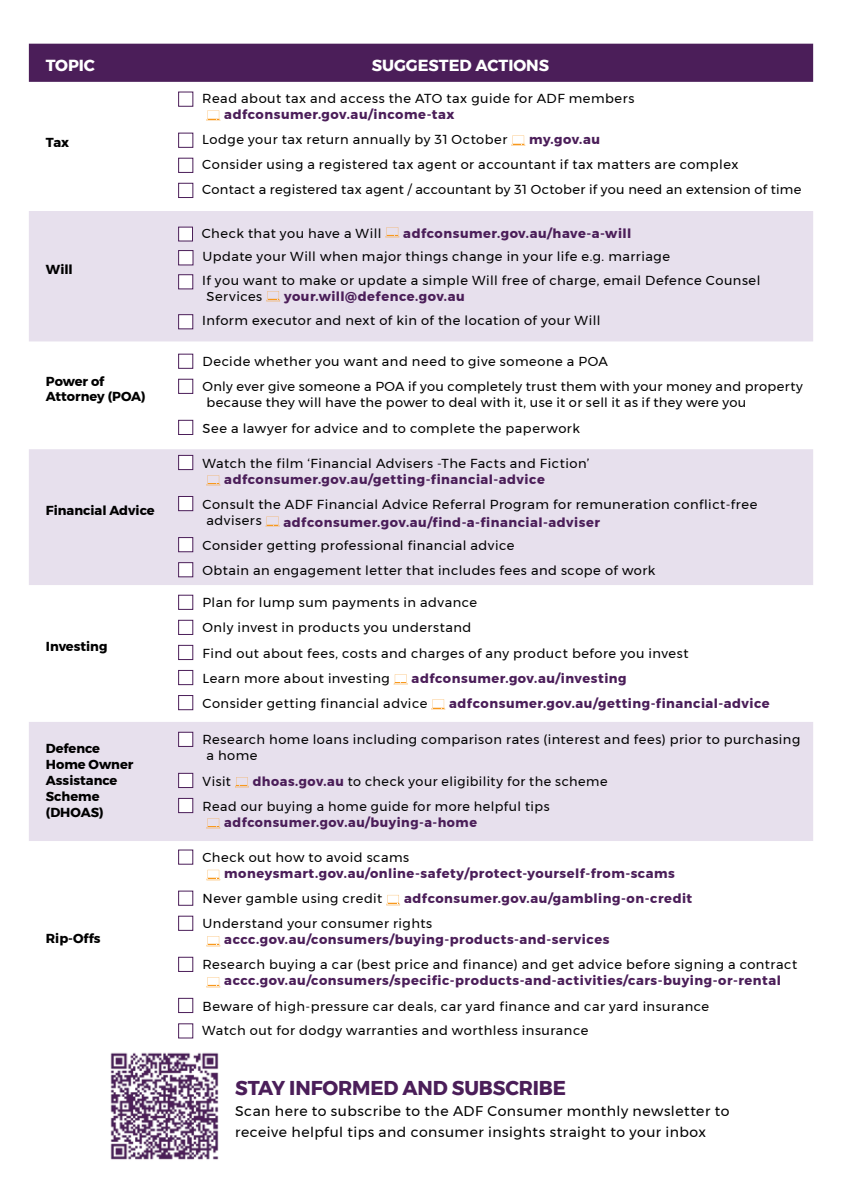
<style>
.page{position:relative;width:842px;height:1191px;background:#fff}
.page>*{position:absolute;margin:0;border:0;box-sizing:border-box;transform-origin:0 0}
.t1{font:700 20px "Montserrat";letter-spacing:-.005em;color:#4b1e59}
.t2{font:700 16px "Montserrat";color:#fff}
.t3{font:14px/21px "Montserrat";letter-spacing:.035em;color:#000}
.t4{font:13px/25px "Montserrat";letter-spacing:.035em;color:#000}
.t5{font:700 13px "Montserrat";letter-spacing:.04em;color:#4b1e59}
.t6{font:700 13px/16px "Montserrat";color:#000}
.s1{font-weight:700;color:#4b1e59}
</style>
<div class="page">
<div style="left:29px;top:44px;width:784px;height:38px;background:#4b1e59"></div>
<svg style="left:29px;top:211px;width:784px;height:630px;fill:#e7e0ed"></svg>
<div style="left:178px;top:91px;width:15px;height:16px;background:#fff;border:1px solid #4b1e59"></div>
<svg style="left:206px;top:110px;width:14px;height:11px"></svg>
<div style="left:178px;top:133px;width:15px;height:15px;background:#fff;border:1px solid #4b1e59"></div>
<svg style="left:511px;top:135px;width:14px;height:11px"></svg>
<div style="left:178px;top:158px;width:15px;height:15px;background:#fff;border:1px solid #4b1e59"></div>
<div style="left:178px;top:183px;width:15px;height:15px;background:#fff;border:1px solid #4b1e59"></div>
<div style="left:178px;top:227px;width:15px;height:14px;background:#fff;border:1px solid #4b1e59"></div>
<svg style="left:385px;top:227px;width:14px;height:10px"></svg>
<div style="left:178px;top:250px;width:15px;height:15px;background:#fff;border:1px solid #4b1e59"></div>
<div style="left:178px;top:274px;width:15px;height:15px;background:#fff;border:1px solid #4b1e59"></div>
<svg style="left:266px;top:291px;width:14px;height:10px"></svg>
<div style="left:178px;top:314px;width:15px;height:15px;background:#fff;border:1px solid #4b1e59"></div>
<div style="left:178px;top:354px;width:15px;height:15px;background:#fff;border:1px solid #4b1e59"></div>
<div style="left:178px;top:379px;width:15px;height:15px;background:#fff;border:1px solid #4b1e59"></div>
<div style="left:178px;top:420px;width:15px;height:15px;background:#fff;border:1px solid #4b1e59"></div>
<div style="left:178px;top:455px;width:15px;height:15px;background:#fff;border:1px solid #4b1e59"></div>
<svg style="left:206px;top:475px;width:14px;height:10px"></svg>
<div style="left:178px;top:496px;width:15px;height:15px;background:#fff;border:1px solid #4b1e59"></div>
<svg style="left:266px;top:516px;width:13px;height:10px"></svg>
<div style="left:178px;top:537px;width:15px;height:15px;background:#fff;border:1px solid #4b1e59"></div>
<div style="left:178px;top:562px;width:15px;height:15px;background:#fff;border:1px solid #4b1e59"></div>
<div style="left:178px;top:594px;width:15px;height:16px;background:#fff;border:1px solid #4b1e59"></div>
<div style="left:178px;top:620px;width:15px;height:15px;background:#fff;border:1px solid #4b1e59"></div>
<div style="left:178px;top:645px;width:15px;height:15px;background:#fff;border:1px solid #4b1e59"></div>
<div style="left:178px;top:670px;width:15px;height:15px;background:#fff;border:1px solid #4b1e59"></div>
<svg style="left:394px;top:674px;width:13px;height:10px"></svg>
<div style="left:178px;top:695px;width:15px;height:15px;background:#fff;border:1px solid #4b1e59"></div>
<svg style="left:431px;top:699px;width:14px;height:10px"></svg>
<div style="left:178px;top:731px;width:15px;height:16px;background:#fff;border:1px solid #4b1e59"></div>
<div style="left:178px;top:773px;width:15px;height:15px;background:#fff;border:1px solid #4b1e59"></div>
<svg style="left:235px;top:777px;width:14px;height:10px"></svg>
<div style="left:178px;top:798px;width:15px;height:15px;background:#fff;border:1px solid #4b1e59"></div>
<svg style="left:206px;top:818px;width:14px;height:10px"></svg>
<div style="left:178px;top:849px;width:15px;height:15px;background:#fff;border:1px solid #4b1e59"></div>
<svg style="left:206px;top:870px;width:14px;height:10px"></svg>
<div style="left:178px;top:890px;width:15px;height:15px;background:#fff;border:1px solid #4b1e59"></div>
<svg style="left:386px;top:895px;width:14px;height:10px"></svg>
<div style="left:178px;top:915px;width:15px;height:16px;background:#fff;border:1px solid #4b1e59"></div>
<svg style="left:206px;top:936px;width:14px;height:10px"></svg>
<div style="left:178px;top:956px;width:15px;height:16px;background:#fff;border:1px solid #4b1e59"></div>
<svg style="left:206px;top:977px;width:14px;height:10px"></svg>
<div style="left:178px;top:997px;width:15px;height:16px;background:#fff;border:1px solid #4b1e59"></div>
<div style="left:178px;top:1023px;width:15px;height:15px;background:#fff;border:1px solid #4b1e59"></div>
<img style="left:110px;top:1052px;width:109px;height:108px">
<p class="t2" style="left:46px;top:52px;width:51px">TOPIC</p>
<p class="t2" style="left:372px;top:52px;width:179px">SUGGESTED ACTIONS</p>
<p class="t6" style="left:46px;top:134px;width:25px">Tax</p>
<p class="t6" style="left:46px;top:261px;width:28px">Will</p>
<p class="t6" style="left:46px;top:373px;width:101px;line-height:15px">Power of<br>Attorney (POA)</p>
<p class="t6" style="left:46px;top:502px;width:110px">Financial Advice</p>
<p class="t6" style="left:46px;top:638px;width:63px">Investing</p>
<p class="t4" style="left:202px;top:85px;width:434px">Read about tax and access the ATO tax guide for ADF members</p>
<p class="t5" style="left:224px;top:104px;width:232px">adfconsumer.gov.au/income-tax</p>
<p class="t4" style="left:202px;top:127px;width:307px">Lodge your tax return annually by 31 October</p>
<p class="t5" style="left:529px;top:129px;width:72px">my.gov.au</p>
<p class="t4" style="left:202px;top:152px;width:601px">Consider using a registered tax agent or accountant if tax matters are complex<br>Contact a registered tax agent / accountant by 31 October if you need an extension of time</p>
<p class="t4" style="left:202px;top:220px;width:181px">Check that you have a Will</p>
<p class="t5" style="left:403px;top:222px;width:230px">adfconsumer.gov.au/have-a-will</p>
<p class="t4" style="left:202px;top:245px;width:560px;line-height:24px">Update your Will when major things change in your life e.g. marriage<br>If you want to make or update a simple Will free of charge, email Defence Counsel</p>
<p class="t4" style="left:206px;top:284px;width:57px">Services</p>
<p class="t5" style="left:284px;top:286px;width:182px">your.will@defence.gov.au</p>
<p class="t4" style="left:202px;top:308px;width:400px">Inform executor and next of kin of the location of your Will</p>
<p class="t4" style="left:202px;top:349px;width:602px">Decide whether you want and need to give someone a POA<br>Only ever give someone a POA if you completely trust them with your money and property</p>
<p class="t4" style="left:202px;top:390px;width:545px;text-indent:4px">because they will have the power to deal with it, use it or sell it as if they were you<br>See a lawyer for advice and to complete the paperwork</p>
<p class="t4" style="left:202px;top:450px;width:389px">Watch the film ‘Financial Advisers -The Facts and Fiction’</p>
<p class="t5" style="left:224px;top:468px;width:322px">adfconsumer.gov.au/getting-financial-advice</p>
<p class="t4" style="left:206px;top:496px;width:552px;line-height:16px;text-indent:-4px">Consult the ADF Financial Advice Referral Program for remuneration conflict-free advisers</p>
<p class="t5" style="left:283px;top:511px;width:318px">adfconsumer.gov.au/find-a-financial-adviser</p>
<p class="t4" style="left:202px;top:532px;width:454px">Consider getting professional financial advice<br>Obtain an engagement letter that includes fees and scope of work</p>
<p class="t4" style="left:202px;top:590px;width:487px">Plan for lump sum payments in advance<br>Only invest in products you understand<br>Find out about fees, costs and charges of any product before you invest Learn more about investing</p>
<p class="t5" style="left:412px;top:667px;width:217px">adfconsumer.gov.au/investing</p>
<p class="t4" style="left:202px;top:690px;width:226px">Consider getting financial advice</p>
<p class="t5" style="left:449px;top:692px;width:322px">adfconsumer.gov.au/getting-financial-advice</p>
<p class="t6" style="left:46px;top:740px;width:89px">Defence<br>Home Owner<br>Assistance<br>Scheme (DHOAS)</p>
<p class="t4" style="left:206px;top:731px;width:595px;line-height:16px;text-indent:-4px">Research home loans including comparison rates (interest and fees) prior to purchasing a home</p>
<p class="t4" style="left:202px;top:768px;width:406px;text-indent:50px"><span class="s1">dhoas.gov.au</span> to check your eligibility for the scheme<br>Read our buying a home guide for more helpful tips</p>
<p class="t5" style="left:224px;top:811px;width:254px">adfconsumer.gov.au/buying-a-home</p>
<p class="t4" style="left:202px;top:768px;width:30px">Visit</p>
<p class="t6" style="left:46px;top:931px;width:56px">Rip-Offs</p>
<p class="t4" style="left:202px;top:845px;width:208px">Check out how to avoid scams</p>
<p class="t5" style="left:224px;top:863px;width:452px">moneysmart.gov.au/online-safety/protect-yourself-from-scams</p>
<p class="t4" style="left:202px;top:886px;width:181px">Never gamble using credit</p>
<p class="t5" style="left:404px;top:888px;width:290px">adfconsumer.gov.au/gambling-on-credit</p>
<p class="t4" style="left:202px;top:911px;width:231px">Understand your consumer rights</p>
<p class="t5" style="left:224px;top:929px;width:387px">accc.gov.au/consumers/buying-products-and-services</p>
<p class="t4" style="left:202px;top:952px;width:596px">Research buying a car (best price and finance) and get advice before signing a contract</p>
<p class="t5" style="left:224px;top:970px;width:558px">accc.gov.au/consumers/specific-products-and-activities/cars-buying-or-rental</p>
<p class="t4" style="left:202px;top:993px;width:508px;line-height:24px">Beware of high-pressure car deals, car yard finance and car yard insurance<br>Watch out for dodgy warranties and worthless insurance</p>
<h1 class="t1" style="left:235px;top:1072px;width:332px">STAY INFORMED AND SUBSCRIBE</h1>
<p class="t3" style="left:235px;top:1100px;width:496px">Scan here to subscribe to the ADF Consumer monthly newsletter to receive helpful tips and consumer insights straight to your inbox</p>
</div>
